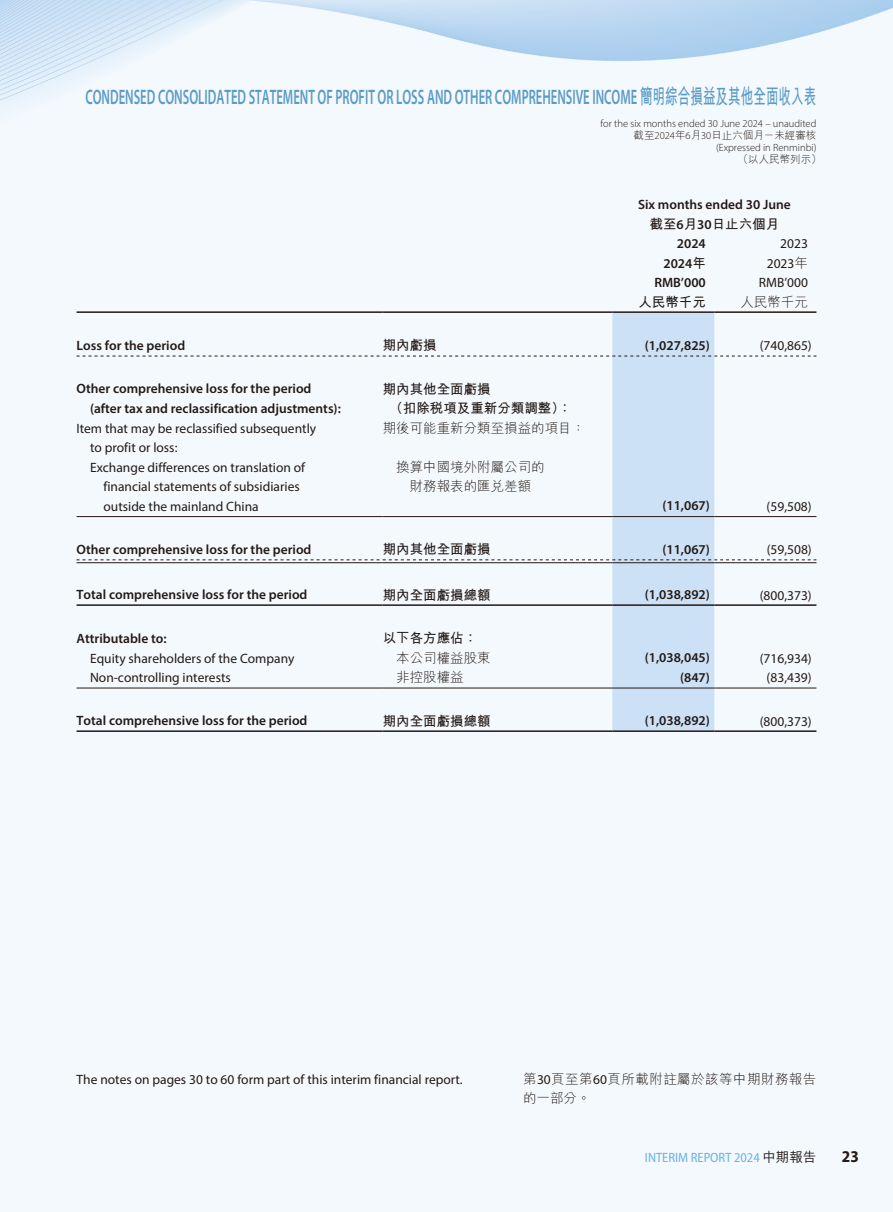
<style>
.page{position:relative;width:893px;height:1212px;background:#f4f9fd}
.page>*{position:absolute;margin:0;border:0;box-sizing:border-box;transform-origin:0 0}
.t1{font:600 21px "Myriad Pro";color:#5b9bc6;scale:.6 1}
.t2{font:700 semi-condensed 16.5px "Myriad Pro";color:#231916}
.t3{font:13.5px/19.5px "Myriad Pro";color:#231916}
.t4{font:600 13.5px/19.5px "Myriad Pro";color:#231916}
.t5{font:700 13.5px/19.5px "M Hei HK";color:#231916}
.t6{font:300 13.5px/19.5px "M Hei HK";color:#231916;text-align:center}
.t7{font:300 13.5px/19.5px "M Hei HK";letter-spacing:.035em;color:#231916}
.t8{font:semi-condensed 13.5px "Myriad Pro";color:#69b2e3}
.t9{font:300 10.5px "Myriad Pro";color:#231916}
.t10{font:300 10.5px "M Hei HK";color:#231916}
.s1{font-family:"M Hei HK";font-weight:700}
.s2{font-family:"Myriad Pro"}
.s3{font-family:"Myriad Pro";font-weight:600}
.s4{font-family:"M Hei HK";font-weight:300}
.s5{font-family:"Myriad Pro";font-weight:400}
.s6{font-family:"M Hei HK";font-weight:500;font-stretch:normal;color:#231916}
</style>
<div class="page">
<img style="left:0;top:0;width:893px;height:104px">
<hr style="left:77px;top:311px;width:306px;height:2px;background:#231916">
<hr style="left:383px;top:311px;width:229px;height:2px;background:#231916">
<hr style="left:612px;top:311px;width:102px;height:2px;background:#231916">
<hr style="left:714px;top:311px;width:102px;height:2px;background:#231916">
<svg style="left:77px;top:313px;width:739px;height:417px"></svg>
<hr style="left:714px;top:562px;width:102px;height:1px;background:#231916">
<hr style="left:77px;top:604px;width:306px;height:2px;background:#231916">
<hr style="left:383px;top:604px;width:229px;height:2px;background:#231916">
<hr style="left:612px;top:604px;width:102px;height:2px;background:#231916">
<hr style="left:714px;top:604px;width:102px;height:2px;background:#231916">
<hr style="left:77px;top:688px;width:306px;height:1px;background:#231916">
<hr style="left:383px;top:688px;width:229px;height:1px;background:#231916">
<hr style="left:612px;top:688px;width:102px;height:1px;background:#231916">
<hr style="left:714px;top:688px;width:102px;height:1px;background:#231916">
<hr style="left:77px;top:730px;width:306px;height:2px;background:#231916">
<hr style="left:383px;top:730px;width:229px;height:2px;background:#231916">
<hr style="left:612px;top:730px;width:102px;height:2px;background:#231916">
<hr style="left:714px;top:730px;width:102px;height:2px;background:#231916">
<h1 class="t1" style="left:85px;top:83px;width:1220px">CONDENSED CONSOLIDATED STATEMENT OF PROFIT OR LOSS AND OTHER COMPREHENSIVE INCOME <span class="s1">簡明綜合損益及其他全面收入表</span></h1>
<p class="t9" style="left:600px;top:117px;width:217px">for the six months ended 30 June 2024 – unaudited</p>
<p class="t10" style="left:634px;top:129px;width:184px">截至<span class="s2">2024</span>年<span class="s2">6</span>月<span class="s2">30</span>日止六個月－未經審核</p>
<p class="t9" style="left:716px;top:141px;width:102px">(Expressed in Renminbi)</p>
<p class="t10" style="left:738px;top:153px;width:85px">（以人民幣列示）</p>
<p class="t4" style="left:638px;top:194px;width:154px">Six months ended 30 June</p>
<p class="t5" style="left:649px;top:213px;width:131px">截至<span class="s3">6</span>月<span class="s3">30</span>日止六個月</p>
<p class="t4" style="left:677px;top:233px;width:30px">2024</p>
<p class="t3" style="left:780px;top:234px;width:29px">2023</p>
<p class="t4" style="left:663px;top:253px;width:44px">2024<span class="s1">年</span></p>
<p class="t3" style="left:767px;top:253px;width:43px">2023<span class="s4">年</span></p>
<p class="t4" style="left:654px;top:272px;width:53px">RMB’000</p>
<p class="t3" style="left:759px;top:273px;width:51px">RMB’000</p>
<p class="t5" style="left:638px;top:291px;width:69px">人民幣千元</p>
<p class="t6" style="left:740px;top:292px;width:69px">人民幣千元</p>
<p class="t4" style="left:77px;top:335px;width:110px">Loss for the period</p>
<p class="t5" style="left:383px;top:334px;width:55px">期內虧損</p>
<p class="t4" style="left:645px;top:335px;width:67px">(1,027,825)</p>
<p class="t3" style="left:760px;top:336px;width:54px">(740,865)</p>
<p class="t4" style="left:90px;top:379px;width:252px;text-indent:-13px">Other comprehensive loss for the period (after tax and reclassification adjustments):</p>
<p class="t5" style="left:389px;top:378px;width:184px;text-indent:-7px">期內其他全面虧損<br>（扣除稅項及重新分類調整）：</p>
<p class="t3" style="left:90px;top:418px;width:228px;text-indent:-13px">Item that may be reclassified subsequently to profit or loss:</p>
<p class="t6" style="left:383px;top:418px;width:204px">期後可能重新分類至損益的項目：</p>
<p class="t3" style="left:104px;top:457px;width:203px;text-indent:-13px">Exchange differences on translation of financial statements of subsidiaries outside the mainland China</p>
<p class="t6" style="left:396px;top:457px;width:150px">換算中國境外附屬公司的財務報表的匯兌差額</p>
<p class="t4" style="left:662px;top:496px;width:49px">(11,067)</p>
<p class="t3" style="left:767px;top:496px;width:47px">(59,508)</p>
<p class="t4" style="left:77px;top:539px;width:236px">Other comprehensive loss for the period</p>
<p class="t5" style="left:383px;top:538px;width:109px">期內其他全面虧損</p>
<p class="t4" style="left:662px;top:539px;width:49px">(11,067)</p>
<p class="t3" style="left:767px;top:540px;width:47px">(59,508)</p>
<p class="t4" style="left:77px;top:584px;width:232px">Total comprehensive loss for the period</p>
<p class="t5" style="left:383px;top:584px;width:109px">期內全面虧損總額</p>
<p class="t4" style="left:645px;top:584px;width:67px">(1,038,892)</p>
<p class="t3" style="left:760px;top:585px;width:54px">(800,373)</p>
<p class="t4" style="left:77px;top:628px;width:92px">Attributable to:</p>
<p class="t5" style="left:383px;top:627px;width:96px">以下各方應佔：</p>
<p class="t3" style="left:90px;top:648px;width:206px">Equity shareholders of the Company</p>
<p class="t6" style="left:396px;top:648px;width:96px">本公司權益股東</p>
<p class="t4" style="left:645px;top:647px;width:67px">(1,038,045)</p>
<p class="t3" style="left:760px;top:648px;width:54px">(716,934)</p>
<p class="t3" style="left:90px;top:668px;width:142px">Non-controlling interests</p>
<p class="t6" style="left:396px;top:667px;width:69px">非控股權益</p>
<p class="t4" style="left:680px;top:667px;width:31px">(847)</p>
<p class="t3" style="left:767px;top:668px;width:47px">(83,439)</p>
<p class="t4" style="left:77px;top:710px;width:232px">Total comprehensive loss for the period</p>
<p class="t5" style="left:383px;top:710px;width:109px">期內全面虧損總額</p>
<p class="t4" style="left:645px;top:710px;width:67px">(1,038,892)</p>
<p class="t3" style="left:760px;top:711px;width:54px">(800,373)</p>
<p class="t3" style="left:77px;top:1069px;width:388px">The notes on pages 30 to 60 form part of this interim financial report.</p>
<p class="t7" style="left:523px;top:1069px;width:295px">第<span class="s5">30</span>頁至第<span class="s5">60</span>頁所載附註屬於該等中期財務報告的一部分。</p>
<p class="t8" style="left:645px;top:1149px;width:173px">INTERIM REPORT 2024 <span class="s6">中期報告</span></p>
<p class="t2" style="left:842px;top:1146px;width:19px">23</p>
</div>
